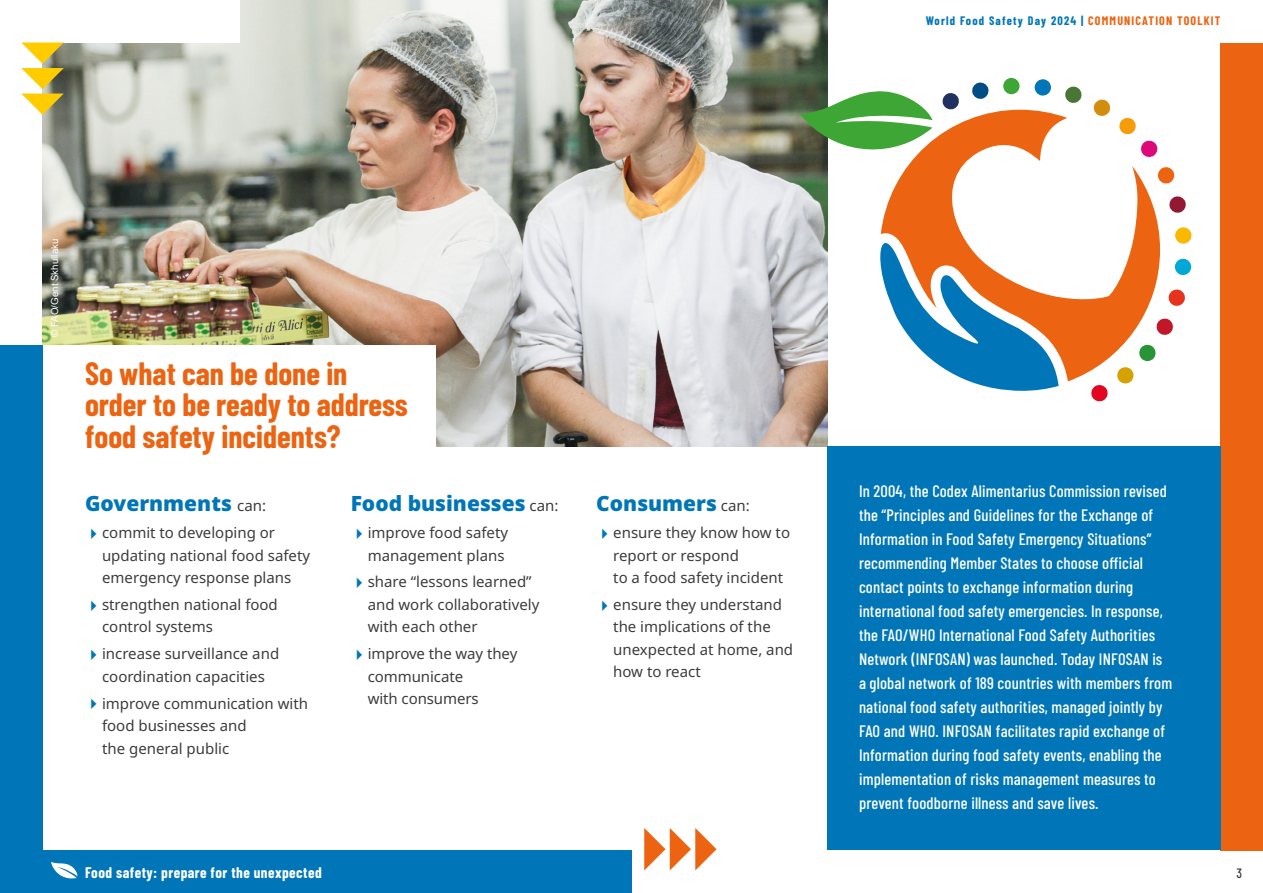
<style>
.page{position:relative;width:1263px;height:893px;background:#fff}
.page>*{position:absolute;margin:0;border:0;box-sizing:border-box;transform-origin:0 0}
.t1{font:700 31.5px/31.5px "Barlow Condensed";color:#ec6411}
.t2{font:900 21px "Noto Sans";color:#0076b8}
.t3{font:500 16.5px/24px "Barlow Condensed";letter-spacing:.01em;color:#fff}
.t4{font:15px/22.5px "Noto Sans";color:#3c3c3b}
.t5{font:700 15px "Barlow Condensed";letter-spacing:.03em;color:#fff}
.t6{font:500 13.5px "Barlow Condensed";color:#3c3c3b}
.t7{font:700 12px "Barlow Condensed";letter-spacing:.1em;color:#0076b8}
.t8{font:9.75px "Arial";color:#fff}
.s1{color:#ec6411}
.s2{font-weight:400;font-size:15px;color:#3c3c3b}
</style>
<div class="page">
<img style="left:43px;top:0;width:784px;height:446px">
<div style="left:42px;top:345px;width:394px;height:144px;background:#fff"></div>
<div style="left:0;top:345px;width:43px;height:548px;background:#0076b8"></div>
<div style="left:0;top:0;width:239px;height:43px;background:#fff"></div>
<div style="left:1220px;top:43px;width:43px;height:807px;background:#ec6411"></div>
<div style="left:0;top:850px;width:631px;height:43px;background:#0076b8"></div>
<svg style="left:21px;top:43px;width:43px;height:72px"></svg>
<div style="left:827px;top:446px;width:393px;height:404px;background:#0076b8"></div>
<svg style="left:942px;top:93px;width:17px;height:17px"></svg>
<svg style="left:972px;top:82px;width:17px;height:17px"></svg>
<div style="left:1003px;top:78px;width:17px;height:16px;background:#3ea635;border-radius:50%"></div>
<svg style="left:1034px;top:79px;width:17px;height:17px"></svg>
<svg style="left:1065px;top:86px;width:17px;height:17px"></svg>
<svg style="left:1093px;top:99px;width:18px;height:11px"></svg>
<svg style="left:1160px;top:167px;width:15px;height:17px"></svg>
<svg style="left:1091px;top:385px;width:17px;height:17px"></svg>
<svg style="left:1119px;top:381px;width:12px;height:3px"></svg>
<svg style="left:1160px;top:318px;width:13px;height:17px"></svg>
<svg style="left:1168px;top:289px;width:17px;height:17px"></svg>
<svg style="left:1174px;top:258px;width:17px;height:17px"></svg>
<div style="left:1175px;top:227px;width:17px;height:17px;background:#fbb800;border-radius:50%"></div>
<svg style="left:1169px;top:196px;width:17px;height:17px"></svg>
<svg style="left:800px;top:90px;width:126px;height:68px"></svg>
<svg style="left:880px;top:250px;width:178px;height:141px"></svg>
<svg style="left:881px;top:110px;width:279px;height:271px"></svg>
<svg style="left:644px;top:828px;width:72px;height:42px"></svg>
<svg style="left:51px;top:862px;width:27px;height:17px"></svg>
<p class="t7" style="left:926px;top:12px;width:296px">World Food Safety Day 2024 | <span class="s1">COMMUNICATION TOOLKIT</span></p>
<p class="t8" style="left:48px;top:337px;width:100px;rotate:-90deg">© FAO/Gent Skhullaku</p>
<h1 class="t1" style="left:85px;top:356px;width:324px">So what can be done in order to be ready to address food safety incidents?</h1>
<p class="t2" style="left:85px;top:488px;width:183px">Governments <span class="s2">can:</span></p>
<p class="t4" style="left:102px;top:522px;width:210px">commit to developing or updating national food safety emergency response plans</p>
<p class="t4" style="left:102px;top:594px;width:177px">strengthen national food control systems</p>
<p class="t4" style="left:102px;top:643px;width:179px">increase surveillance and coordination capacities</p>
<p class="t4" style="left:102px;top:692px;width:207px">improve communication with food businesses and<br>the general public</p>
<p class="t2" style="left:351px;top:488px;width:209px">Food businesses <span class="s2">can:</span></p>
<p class="t4" style="left:368px;top:522px;width:142px">improve food safety management plans</p>
<p class="t4" style="left:368px;top:571px;width:173px">share “lessons learned” and work collaboratively with each other</p>
<p class="t4" style="left:368px;top:643px;width:151px">improve the way they communicate<br>with consumers</p>
<p class="t2" style="left:596px;top:488px;width:155px">Consumers <span class="s2">can:</span></p>
<p class="t4" style="left:613px;top:522px;width:178px">ensure they know how to report or respond<br>to a food safety incident</p>
<p class="t4" style="left:613px;top:594px;width:181px">ensure they understand the implications of the unexpected at home, and how to react</p>
<p class="t5" style="left:85px;top:862px;width:238px">Food safety: prepare for the unexpected</p>
<p class="t3" style="left:859px;top:478px;width:315px">In 2004, the Codex Alimentarius Commission revised the “Principles and Guidelines for the Exchange of Information in Food Safety Emergency Situations” recommending Member States to choose official contact points to exchange information during international food safety emergencies. In response, the FAO/WHO International Food Safety Authorities Network (INFOSAN) was launched. Today INFOSAN is a global network of 189 countries with members from national food safety authorities, managed jointly by FAO and WHO. INFOSAN facilitates rapid exchange of Information during food safety events, enabling the implementation of risks management measures to prevent foodborne illness and save lives.</p>
<p class="t6" style="left:1236px;top:863px;width:7px">3</p>
</div>
